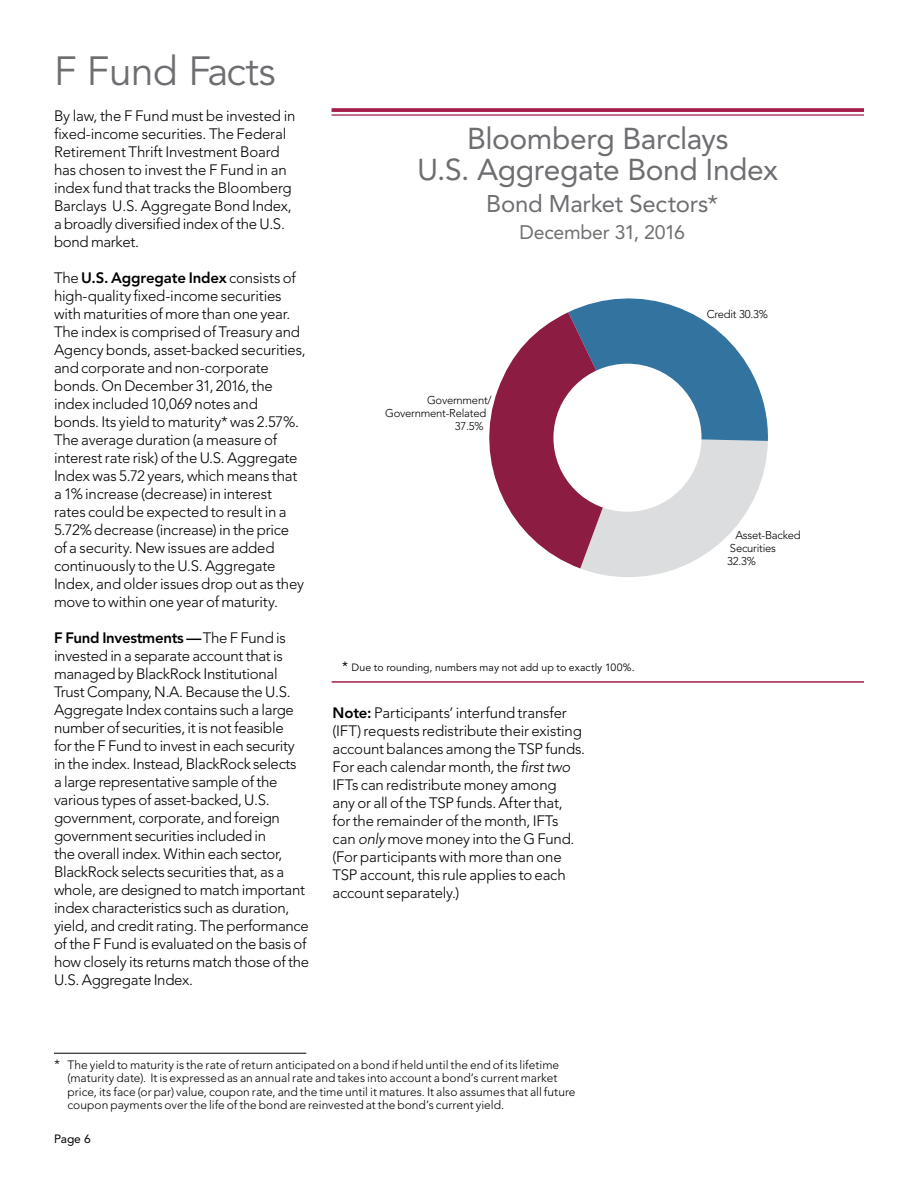
<style>
.page{position:relative;width:918px;height:1188px;background:#fff}
.page>*{position:absolute;margin:0;border:0;box-sizing:border-box;transform-origin:0 0}
.t1{font:40.5px "Avenir LT Std";letter-spacing:-.01em;color:#6d6e71}
.t2{font:30px/31.5px "Avenir LT Std";letter-spacing:-.015em;color:#6d6e71;text-align:center}
.t3{font:24px "Avenir LT Std";letter-spacing:-.015em;color:#6d6e71}
.t4{font:19.5px "Avenir LT Std";letter-spacing:-.01em;color:#6d6e71}
.t5{font:300 15px/18px "Avenir LT Std";letter-spacing:-.02em;color:#000}
.t6{font:300 12px/13.5px "Avenir LT Std";color:#000}
.t7{font:12px "Avenir LT Std";color:#000}
.t8{font:300 11.25px/12.9px "Avenir LT Std";letter-spacing:-.02em;color:#000}
.t9{font:10.5px "Avenir LT Std";letter-spacing:.01em;color:#000}
.s1{font-weight:800}
.s2{font-size:13.5px}
.s3{font-style:italic}
</style>
<div class="page">
<svg style="left:489px;top:298px;width:279px;height:279px"></svg>
<div style="left:553px;top:364px;width:149px;height:148px;background:#fff;border-radius:50%"></div>
<svg style="left:332px;top:108px;width:532px;height:4px;background:#a92a54"></svg>
<hr style="left:332px;top:114px;width:532px;height:2px;background:#a41d49">
<hr style="left:332px;top:681px;width:532px;height:2px;background:#a41d49">
<hr style="left:54px;top:1053px;width:252px;height:1px;background:#000">
<h1 class="t1" style="left:54px;top:47px;width:223px">F Fund Facts</h1>
<p class="t5" style="left:54px;top:107px;width:243px">By law, the F Fund must be invested in fixed-income securities. The Federal Retirement Thrift Investment Board has chosen to invest the F Fund in an index fund that tracks the Bloomberg Barclays U.S. Aggregate Bond Index, a broadly diversified index of the U.S. bond market.</p>
<p class="t5" style="left:54px;top:269px;width:253px">The <span class="s1">U.S. Aggregate Index</span> consists of high-quality fixed-income securities with maturities of more than one year.<br>The index is comprised of Treasury and Agency bonds, asset-backed securities, and corporate and non-corporate bonds. On December 31, 2016, the index included 10,069 notes and bonds. Its yield to maturity* was 2.57%.<br>The average duration (a measure of interest rate risk) of the U.S. Aggregate Index was 5.72 years, which means that a 1% increase (decrease) in interest rates could be expected to result in a 5.72% decrease (increase) in the price of a security. New issues are added continuously to the U.S. Aggregate Index, and older issues drop out as they move to within one year of maturity.</p>
<p class="t5" style="left:54px;top:629px;width:257px"><span class="s1">F Fund Investments —</span>The F Fund is invested in a separate account that is managed by BlackRock Institutional Trust Company, N.A. Because the U.S.<br>Aggregate Index contains such a large number of securities, it is not feasible<br>for the F Fund to invest in each security in the index. Instead, BlackRock selects<br>a large representative sample of the various types of asset-backed, U.S. government, corporate, and foreign government securities included in<br>the overall index. Within each sector, BlackRock selects securities that, as a whole, are designed to match important index characteristics such as duration, yield, and credit rating. The performance of the F Fund is evaluated on the basis of how closely its returns match those of the U.S. Aggregate Index.</p>
<h2 class="t2" style="left:417px;top:123px;width:362px">Bloomberg Barclays<br>U.S. Aggregate Bond Index</h2>
<h3 class="t3" style="left:486px;top:189px;width:233px">Bond Market Sectors*</h3>
<h3 class="t4" style="left:519px;top:221px;width:167px">December 31, 2016</h3>
<p class="t8" style="left:427px;top:394px;width:66px">Government/</p>
<p class="t8" style="left:385px;top:407px;width:103px">Government-Related</p>
<p class="t8" style="left:455px;top:420px;width:30px">37.5%</p>
<p class="t9" style="left:342px;top:661px;width:294px"><span class="s2">*</span> Due to rounding, numbers may not add up to exactly 100%.</p>
<p class="t5" style="left:333px;top:704px;width:254px"><span class="s1">Note:</span> Participants’ interfund transfer (IFT) requests redistribute their existing account balances among the TSP funds.<br>For each calendar month, the <span class="s3">first two </span>IFTs can redistribute money among<br>any or all of the TSP funds. After that,<br>for the remainder of the month, IFTs can <span class="s3">only</span> move money into the G Fund. (For participants with more than one TSP account, this rule applies to each account separately.)</p>
<p class="t8" style="left:707px;top:308px;width:63px">Credit 30.3%</p>
<p class="t8" style="left:727px;top:529px;width:75px;text-indent:8px">Asset-Backed<br>Securities<br>32.3%</p>
<p class="t6" style="left:67px;top:1058px;width:510px;text-indent:-13px"><span class="s2">*</span> The yield to maturity is the rate of return anticipated on a bond if held until the end of its lifetime (maturity date). It is expressed as an annual rate and takes into account a bond’s current market price, its face (or par) value, coupon rate, and the time until it matures. It also assumes that all future coupon payments over the life of the bond are reinvested at the bond’s current yield.</p>
<p class="t7" style="left:54px;top:1132px;width:38px">Page 6</p>
</div>
